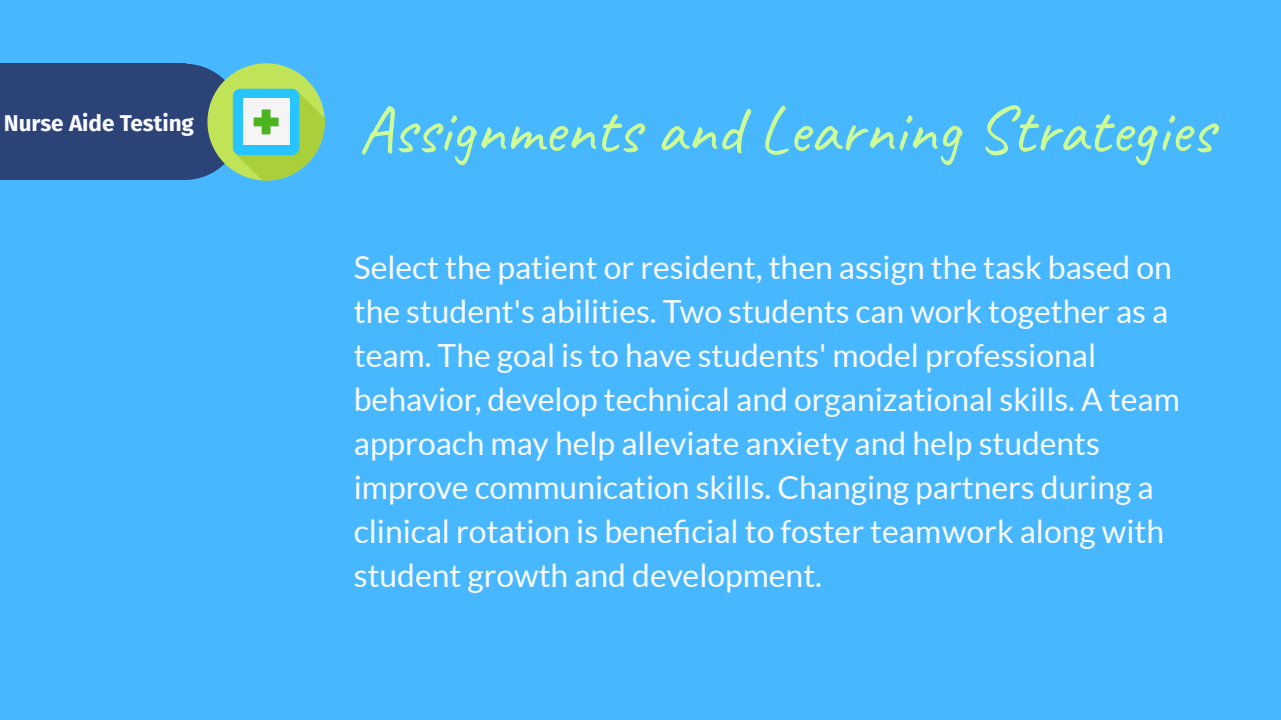
<style>
.page{position:relative;width:1281px;height:720px;background:#fff}
.page>*{position:absolute;margin:0;border:0;box-sizing:border-box;transform-origin:0 0}
.t1{font:67.5px "Caveat";color:#ceff96}
.t2{font:31.88px/44.1px "Lato";color:#fafbff}
.t3{font:700 22.5px "Fira Sans";color:#fafbff}
</style>
<div class="page">
<div style="left:0;top:0;width:1280px;height:720px;background:#47b8ff"></div>
<div style="left:0;top:64px;width:182px;height:116px;background:#2c4378"></div>
<div style="left:180px;top:64px;width:6px;height:116px;background:#2c4378"></div>
<svg style="left:184px;top:63px;width:141px;height:118px"></svg>
<p class="t3" style="left:4px;top:105px;width:192px">Nurse Aide Testing</p>
<h1 class="t1" style="left:358px;top:87px;width:856px">Assignments and Learning Strategies</h1>
<p class="t2" style="left:354px;top:245px;width:827px">Select the patient or resident, then assign the task based on the student's abilities. Two students can work together as a team. The goal is to have students' model professional behavior, develop technical and organizational skills. A team approach may help alleviate anxiety and help students improve communication skills. Changing partners during a clinical rotation is beneficial to foster teamwork along with student growth and development.</p>
</div>
